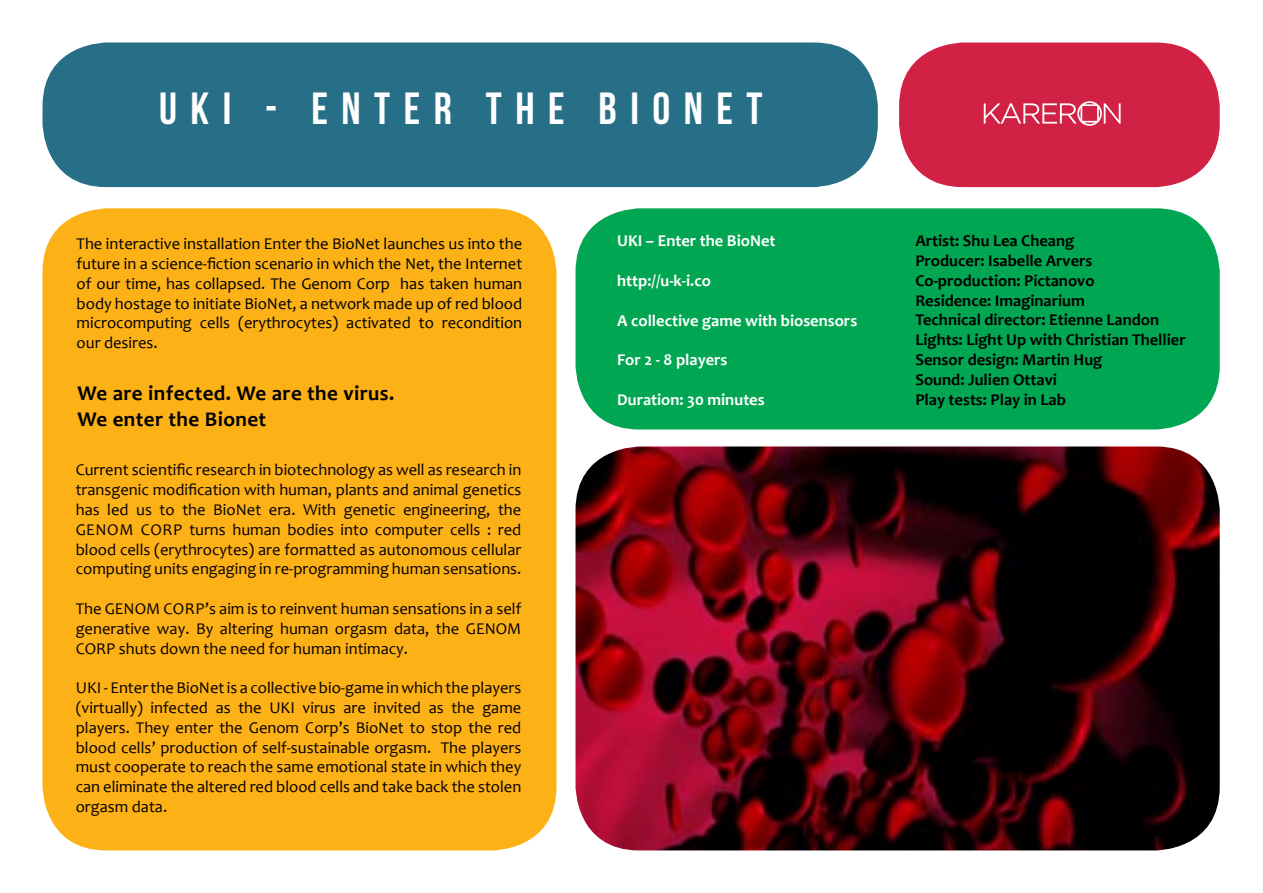
<style>
.page{position:relative;width:1263px;height:893px;background:#fff}
.page>*{position:absolute;margin:0;border:0;box-sizing:border-box;transform-origin:0 0}
.t1{font:45px "Bebas Neue";letter-spacing:.3em;color:#fff}
.t2{font:700 21px/25.5px "Candara";letter-spacing:.02em;color:#000}
.t3{font:16.5px/19.8px "Candara";color:#060000;text-align:justify}
.t4{font:16.5px/19.8px "Candara";color:#000;text-align:justify}
.t5{font:700 16.5px/19.8px "Candara";color:#000}
.t6{font:700 16.5px "Candara";color:#fff}
</style>
<div class="page">
<img style="left:575px;top:446px;width:645px;height:404px">
<div style="left:899px;top:43px;width:321px;height:144px;background:#d12245;border-radius:64px"></div>
<div style="left:575px;top:208px;width:645px;height:221px;background:#00a651;border-radius:64px"></div>
<div style="left:43px;top:43px;width:835px;height:144px;background:#276f87;border-radius:64px"></div>
<div style="left:43px;top:208px;width:513px;height:642px;background:#fcb116;border-radius:64px"></div>
<svg style="left:984px;top:101px;width:136px;height:25px"></svg>
<h1 class="t1" style="left:159px;top:83px;width:605px">UKI - ENTER THE BIONE T</h1>
<p class="t4" style="left:77px;top:234px;width:447px">The interactive installation Enter the BioNet launches us into the future in a science-fiction scenario in which the Net, the Internet of our time, has collapsed. The Genom Corp has taken human body hostage to initiate BioNet, a network made up of red blood microcomputing cells (erythrocytes) activated to recondition our desires.</p>
<p class="t2" style="left:77px;top:380px;width:318px">We are infected. We are the virus.<br>We enter the Bionet</p>
<p class="t3" style="left:76px;top:460px;width:447px">Current scientific research in biotechnology as well as research in transgenic modification with human, plants and animal genetics has led us to the BioNet era. With genetic engineering, the Gen om Corp turns human bodies into computer cells : red blood cells (erythrocytes) are formatted as autonomous cellular computing units engaging in re-programming human sensations.</p>
<p class="t3" style="left:76px;top:599px;width:447px;text-align:left">The GENOM Corp’s aim is to reinvent human sensations in a self generative way. By altering human orgasm data, the GENOM<br>CORP</p>
<p class="t3" style="left:119px;top:638px;width:291px">shuts down the need for human intimacy.</p>
<p class="t3" style="left:76px;top:678px;width:447px">UKI - Enter the BioNet is a collective bio-game in which the players (virtually) infected as the UKI virus are invited as the game players. They enter the Genom Corp’s BioNet to stop the red blood cells’ production of self-sustainable orgasm. The players must cooperate to reach the same emotional state in which they can eliminate the altered red blood cells and take back the stolen orgasm data.</p>
<p class="t6" style="left:617px;top:230px;width:160px">UKI – Enter the BioNet</p>
<p class="t6" style="left:617px;top:270px;width:95px">http://u-k-i.co</p>
<p class="t6" style="left:617px;top:310px;width:242px">A collective game with biosensors</p>
<p class="t6" style="left:617px;top:350px;width:112px">For 2 - 8 players</p>
<p class="t6" style="left:617px;top:389px;width:149px">Duration: 30 minutes</p>
<p class="t5" style="left:915px;top:231px;width:272px">Artist: Shu Lea Cheang<br>Producer: Isabelle Arvers<br>Co-production: Pictanovo<br>Residence: Imaginarium<br>Technical director: Etienne Landon<br>Lights: Light Up with Christian Thellier<br>Sensor design: Martin Hug<br>Sound: Julien Ottavi<br>Play tests: Play in Lab</p>
</div>
